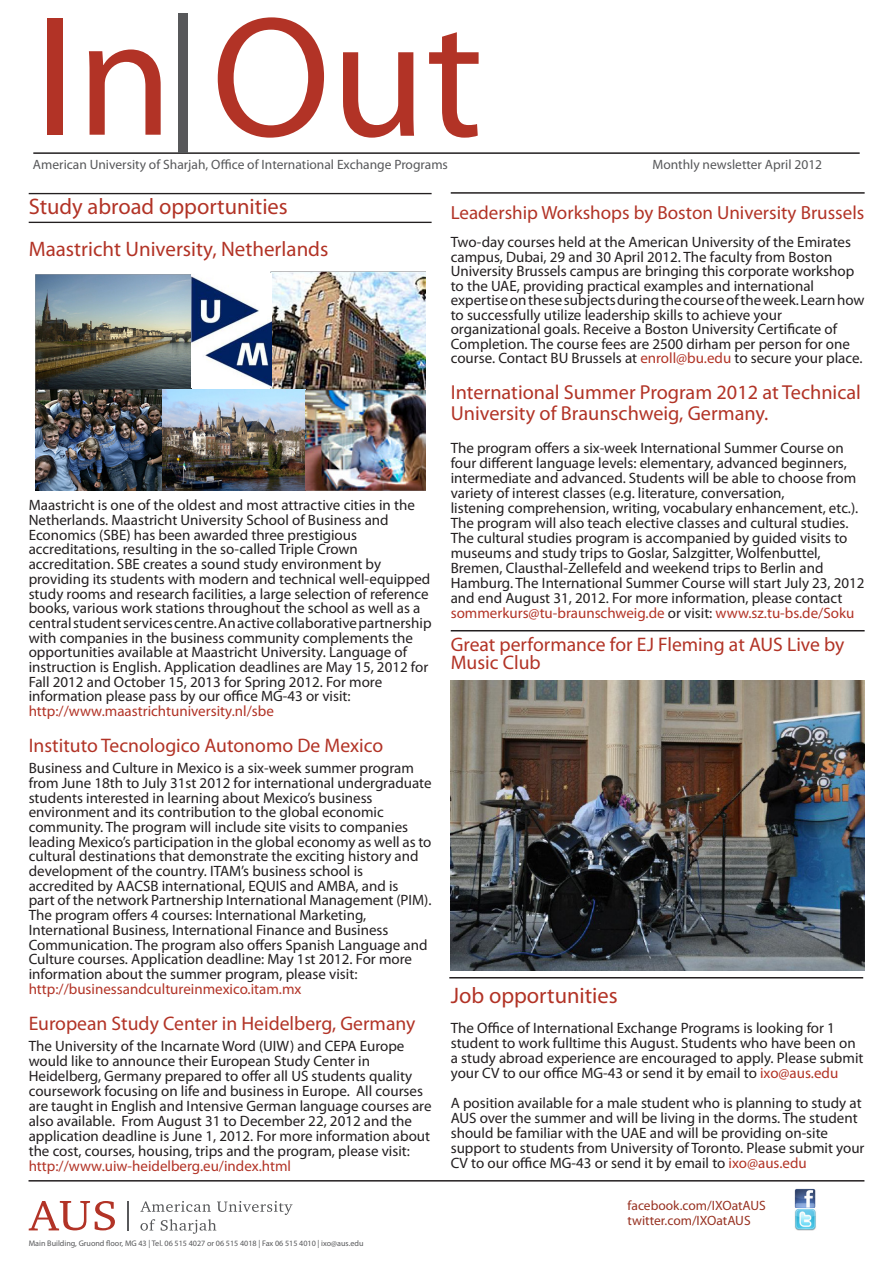
<style>
.page{position:relative;width:893px;height:1263px;background:#fff}
.page>*{position:absolute;margin:0;border:0;box-sizing:border-box;transform-origin:0 0}
.t1{font:172.5px "Myriad Pro";color:#b23326}
.t2{font:139.5px "Myriad Pro";color:#57585a}
.t3{font:22.5px "Myriad Pro";color:#b23326}
.t4{font:21px "Myriad Pro";color:#b23326}
.t5{font:20.25px/21px "Myriad Pro";color:#b23326}
.t6{font:19.65px/18px "Myriad Pro";color:#b23326}
.t7{font:19.05px "Myriad Pro";color:#b23326}
.t8{font:15px/15px "Myriad Pro";color:#231f20}
.t9{font:15px "Myriad Pro";color:#b23326}
.t10{font:13.5px "Myriad Pro";color:#57585a}
.t11{font:13.5px "Myriad Pro";color:#983222}
.t12{font:8.1px "Myriad Pro";color:#57585a}
.s1{color:#b23326}
.s2{color:#231f20}
</style>
<div class="page">
<hr style="left:127px;top:1201px;width:2px;height:29px;background:#57585a">
<svg style="left:29px;top:1201px;width:86px;height:29px"></svg>
<svg style="left:140px;top:1201px;width:153px;height:33px"></svg>
<hr style="left:33px;top:152px;width:827px;height:2px;background:#231f20">
<img style="left:794px;top:1188px;width:22px;height:43px">
<hr style="left:29px;top:1180px;width:835px;height:1px;background:#231f20">
<hr style="left:451px;top:192px;width:414px;height:2px;background:#231f20">
<hr style="left:451px;top:630px;width:414px;height:1px;background:#231f20">
<hr style="left:29px;top:193px;width:403px;height:1px;background:#231f20">
<hr style="left:29px;top:222px;width:403px;height:1px;background:#231f20">
<img style="left:35px;top:274px;width:156px;height:116px">
<img style="left:270px;top:272px;width:155px;height:117px">
<img style="left:158px;top:389px;width:267px;height:102px">
<img style="left:191px;top:274px;width:81px;height:114px">
<img style="left:35px;top:390px;width:126px;height:100px">
<img style="left:451px;top:680px;width:414px;height:290px">
<hr style="left:449px;top:977px;width:414px;height:1px;background:#231f20">
<p class="t2" style="left:166px;top:-15px;width:35px">|</p>
<p class="t1" style="left:34px;top:-28px;width:451px">In Out</p>
<p class="t10" style="left:33px;top:156px;width:417px">American University of Sharjah, Office of International Exchange Programs</p>
<p class="t10" style="left:652px;top:156px;width:171px">Monthly newsletter April 2012</p>
<p class="t3" style="left:29px;top:192px;width:261px">Study abroad opportunities</p>
<p class="t4" style="left:29px;top:236px;width:301px">Maastricht University, Netherlands</p>
<p class="t8" style="left:29px;top:498px;width:388px">Maastricht is one of the oldest and most attractive cities in the<br>Netherlands. Maastricht University School of Business and</p>
<p class="t8" style="left:29px;top:527px;width:330px">Economics (SBE) has been awarded three prestigious</p>
<p class="t8" style="left:29px;top:542px;width:331px">accreditations, resulting in the so-called Triple Crown</p>
<p class="t8" style="left:29px;top:556px;width:354px">accreditation. SBE creates a sound study environment by</p>
<p class="t8" style="left:29px;top:571px;width:404px">providing its students with modern and technical well-equipped study rooms and research facilities, a large selection of reference books, various work stations throughout the school as well as a central student services centre. An active collaborative partnership with companies in the business community complements the</p>
<p class="t8" style="left:29px;top:645px;width:401px">opportunities available at Maastricht University. Language of instruction is English. Application deadlines are May 15, 2012 for<br>Fall 2012 and October 15, 2013 for Spring 2012. For more</p>
<p class="t8" style="left:29px;top:689px;width:323px">information please pass by our office MG-43 or visit:</p>
<p class="t9" style="left:29px;top:702px;width:247px">http://www.maastrichtuniversity.nl/sbe</p>
<p class="t6" style="left:29px;top:736px;width:356px">Instituto Tecnologico Autonomo De Mexico</p>
<p class="t8" style="left:29px;top:760px;width:404px">Business and Culture in Mexico is a six-week summer program from June 18th to July 31st 2012 for international undergraduate students interested in learning about Mexico’s business</p>
<p class="t8" style="left:29px;top:804px;width:357px">environment and its contribution to the global economic</p>
<p class="t8" style="left:29px;top:819px;width:404px">community. The program will include site visits to companies leading Mexico’s participation in the global economy as well as to cultural destinations that demonstrate the exciting history and</p>
<p class="t8" style="left:29px;top:863px;width:336px">development of the country. ITAM’s business school is</p>
<p class="t8" style="left:29px;top:878px;width:404px">accredited by AACSB international, EQUIS and AMBA, and is<br>part of the network Partnership International Management (PIM).<br>The program offers 4 courses: International Marketing,</p>
<p class="t8" style="left:29px;top:922px;width:361px">International Business, International Finance and Business</p>
<p class="t8" style="left:29px;top:937px;width:400px">Communication. The program also offers Spanish Language and<br>Culture courses. Application deadline: May 1st 2012. For more information about the summer program, please visit:</p>
<p class="t9" style="left:29px;top:980px;width:274px">http://businessandcultureinmexico.itam.mx</p>
<p class="t6" style="left:29px;top:1014px;width:388px">European Study Center in Heidelberg, Germany</p>
<p class="t8" style="left:29px;top:1038px;width:377px">The University of the Incarnate Word (UIW) and CEPA Europe would like to announce their European Study Center in</p>
<p class="t8" style="left:29px;top:1068px;width:404px">Heidelberg, Germany prepared to offer all US students quality coursework focusing on life and business in Europe. All courses are taught in English and Intensive German language courses are also available. From August 31 to December 22, 2012 and the</p>
<p class="t8" style="left:29px;top:1128px;width:403px">application deadline is June 1, 2012. For more information about the cost, courses, housing, trips and the program, please visit: <span class="s1">http://www.uiw-heidelberg.eu/index.html</span></p>
<p class="t12" style="left:29px;top:1238px;width:336px">Main Building, Gruond floor, MG 43 | Tel. 06 515 4027 or 06 515 4018 | Fax 06 515 4010 | ixo@aus.edu</p>
<p class="t7" style="left:451px;top:201px;width:415px">Leadership Workshops by Boston University Brussels</p>
<p class="t8" style="left:451px;top:234px;width:405px;line-height:14.5px">Two-day courses held at the American University of the Emirates campus, Dubai, 29 and 30 April 2012. The faculty from Boston University Brussels campus are bringing this corporate workshop to the UAE, providing practical examples and international</p>
<p class="t8" style="left:451px;top:293px;width:415px;line-height:14.5px">expertise on these subjects during the course of the week. Learn how to successfully utilize leadership skills to achieve your</p>
<p class="t8" style="left:451px;top:322px;width:413px;line-height:14.5px">organizational goals. Receive a Boston University Certificate of<br>Completion. The course fees are 2500 dirham per person for one course. Contact BU Brussels at <span class="s1">enroll@bu.edu</span> to secure your place.</p>
<p class="t5" style="left:451px;top:382px;width:412px">International Summer Program 2012 at Technical<br>University of Braunschweig, Germany.</p>
<p class="t8" style="left:451px;top:441px;width:407px">The program offers a six-week International Summer Course on four different language levels: elementary, advanced beginners, intermediate and advanced. Students will be able to choose from variety of interest classes (e.g. literature, conversation,</p>
<p class="t8" style="left:451px;top:501px;width:409px">listening comprehension, writing, vocabulary enhancement, etc.).<br>The program will also teach elective classes and cultural studies.<br>The cultural studies program is accompanied by guided visits to</p>
<p class="t8" style="left:451px;top:546px;width:374px">museums and study trips to Goslar, Salzgitter, Wolfenbuttel,<br>Bremen, Clausthal-Zellefeld and weekend trips to Berlin and</p>
<p class="t8" style="left:451px;top:576px;width:415px">Hamburg. The International Summer Course will start July 23, 2012 and end August 31, 2012. For more information, please contact</p>
<p class="t9" style="left:451px;top:604px;width:405px">sommerkurs@tu-braunschweig.de <span class="s2">or visit:</span> www.sz.tu-bs.de/Soku</p>
<p class="t6" style="left:451px;top:636px;width:395px">Great performance for EJ Fleming at AUS Live by<br>Music Club</p>
<p class="t3" style="left:451px;top:981px;width:168px">Job opportunities</p>
<p class="t8" style="left:451px;top:1020px;width:386px">The Office of International Exchange Programs is looking for 1</p>
<p class="t8" style="left:451px;top:1035px;width:414px">student to work fulltime this August. Students who have been on a study abroad experience are encouraged to apply. Please submit your CV to our office MG-43 or send it by email to <span class="s1">ixo@aus.edu</span></p>
<p class="t8" style="left:451px;top:1095px;width:412px">A position available for a male student who is planning to study at<br>AUS over the summer and will be living in the dorms. The student should be familiar with the UAE and will be providing on-site</p>
<p class="t8" style="left:451px;top:1140px;width:415px">support to students from University of Toronto. Please submit your<br>CV to our office MG-43 or send it by email to <span class="s1">ixo@aus.edu</span></p>
<p class="t11" style="left:628px;top:1197px;width:140px">facebook.com/IXOatAUS</p>
<p class="t11" style="left:628px;top:1212px;width:125px">twitter.com/IXOatAUS</p>
</div>
